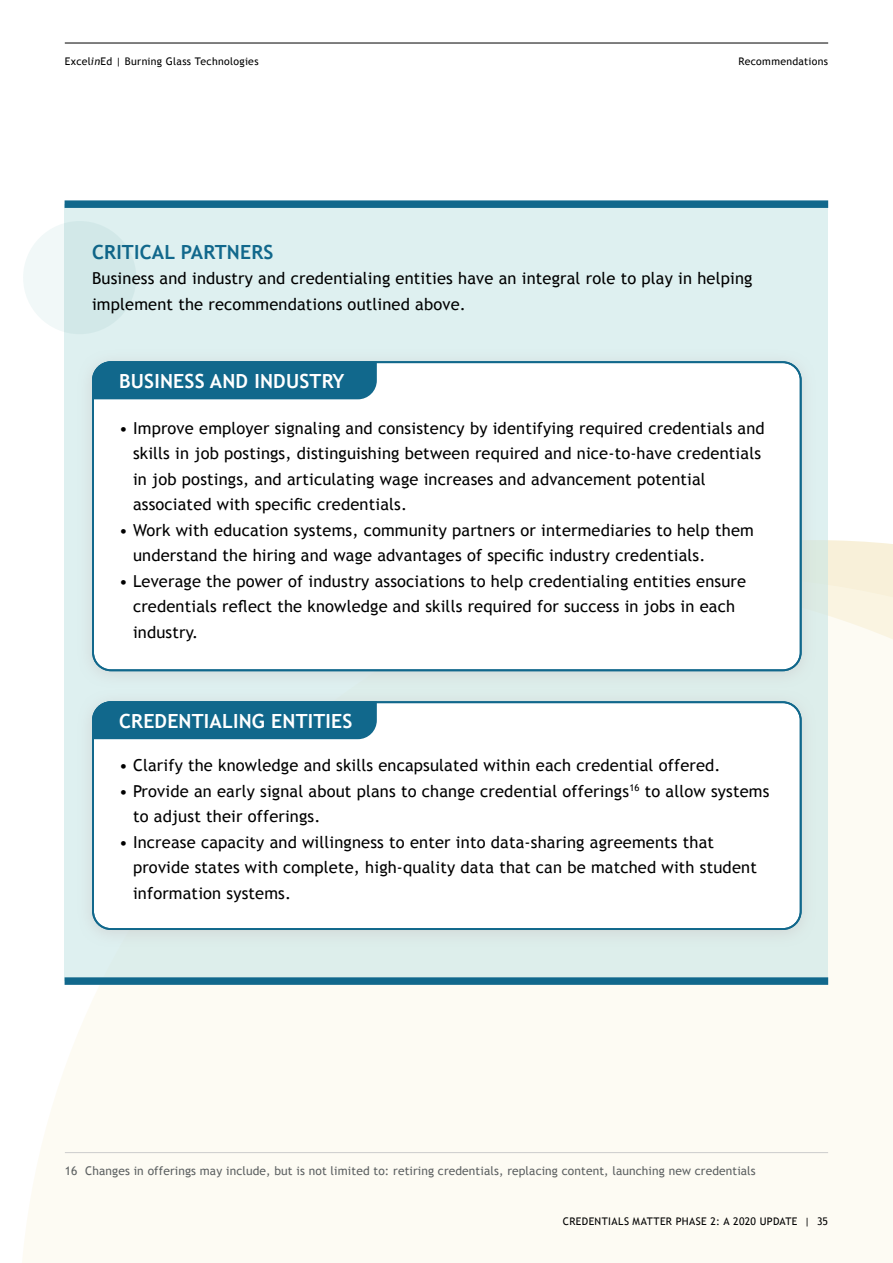
<style>
.page{position:relative;width:893px;height:1263px;background:#fff}
.page>*{position:absolute;margin:0;border:0;box-sizing:border-box;transform-origin:0 0}
.t1{font:700 19.5px "Trebuchet MS";letter-spacing:.01em;color:#fff}
.t2{font:700 19.5px "Trebuchet MS";letter-spacing:.01em;color:#11688c}
.t3{font:16.5px/25.5px "Trebuchet MS";letter-spacing:.01em;color:#000}
.t4{font:12px "Trebuchet MS";letter-spacing:.01em;color:#5d6162}
.t5{font:10.5px "Trebuchet MS";letter-spacing:.03em;color:#000}
.s1{font-style:italic}
</style>
<div class="page">
<svg style="left:22px;top:540px;width:475px;height:723px;fill:#fdfbf3"></svg>
<div style="left:497px;top:540px;width:396px;height:723px;background:#fdfbf3"></div>
<div style="left:636px;top:576px;width:257px;height:687px;background:#fdfbf3"></div>
<hr style="left:65px;top:1152px;width:763px;height:1px;background:#ccc">
<div style="left:65px;top:204px;width:763px;height:777px;background:#def0f0"></div>
<div style="left:65px;top:200px;width:763px;height:8px;background:#11688c"></div>
<div style="left:65px;top:977px;width:763px;height:8px;background:#11688c"></div>
<svg style="left:23px;top:221px;width:113px;height:113px;fill:#d2e8e8"></svg>
<div style="left:77px;top:349px;width:739px;height:340px;background:#dbebea"></div>
<div style="left:93px;top:362px;width:708px;height:308px;background:#fff;border-radius:18px"></div>
<div style="left:77px;top:689px;width:739px;height:259px;background:#dbebe8"></div>
<div style="left:93px;top:702px;width:708px;height:227px;background:#fff;border-radius:18px"></div>
<div style="left:92px;top:361px;width:710px;height:310px;border:2px solid #11688c;border-radius:18px"></div>
<div style="left:92px;top:701px;width:710px;height:229px;border:2px solid #11688c;border-radius:18px"></div>
<div style="left:92px;top:361px;width:286px;height:39px;background:#11688c"></div>
<div style="left:92px;top:701px;width:286px;height:39px;background:#11688c"></div>
<hr style="left:65px;top:43px;width:763px;height:1px;background:#000">
<p class="t5" style="left:65px;top:55px;width:195px">Excel<span class="s1">in</span>Ed | Burning Glass Technologies</p>
<p class="t5" style="left:738px;top:55px;width:91px">Recommendations</p>
<p class="t2" style="left:92px;top:240px;width:183px">CRITICAL PARTNERS</p>
<p class="t3" style="left:92px;top:266px;width:662px">Business and industry and credentialing entities have an integral role to play in helping implement the recommendations outlined above.</p>
<p class="t1" style="left:119px;top:369px;width:227px">BUSINESS AND INDUSTRY</p>
<p class="t3" style="left:133px;top:415px;width:633px;text-indent:-14px">• Improve employer signaling and consistency by identifying required credentials and skills in job postings, distinguishing between required and nice-to-have credentials in job postings, and articulating wage increases and advancement potential associated with specific credentials.</p>
<p class="t3" style="left:133px;top:517px;width:622px;text-indent:-14px">• Work with education systems, community partners or intermediaries to help them understand the hiring and wage advantages of specific industry credentials.</p>
<p class="t3" style="left:133px;top:568px;width:615px;text-indent:-14px">• Leverage the power of industry associations to help credentialing entities ensure credentials reflect the knowledge and skills required for success in jobs in each industry.</p>
<p class="t1" style="left:119px;top:708px;width:235px">CREDENTIALING ENTITIES</p>
<p class="t3" style="left:119px;top:753px;width:603px">• Clarify the knowledge and skills encapsulated within each credential offered.</p>
<p class="t3" style="left:133px;top:778px;width:638px;text-indent:-14px">• Provide an early signal about plans to change credential offerings<sup>16</sup> to allow systems to adjust their offerings.</p>
<p class="t3" style="left:133px;top:829px;width:625px;text-indent:-14px">• Increase capacity and willingness to enter into data-sharing agreements that provide states with complete, high-quality data that can be matched with student information systems.</p>
<p class="t4" style="left:65px;top:1164px;width:692px">16 Changes in offerings may include, but is not limited to: retiring credentials, replacing content, launching new credentials</p>
<p class="t5" style="left:563px;top:1215px;width:267px">CREDENTIALS MATTER PHASE 2: A 2020 UPDATE | 35</p>
</div>
